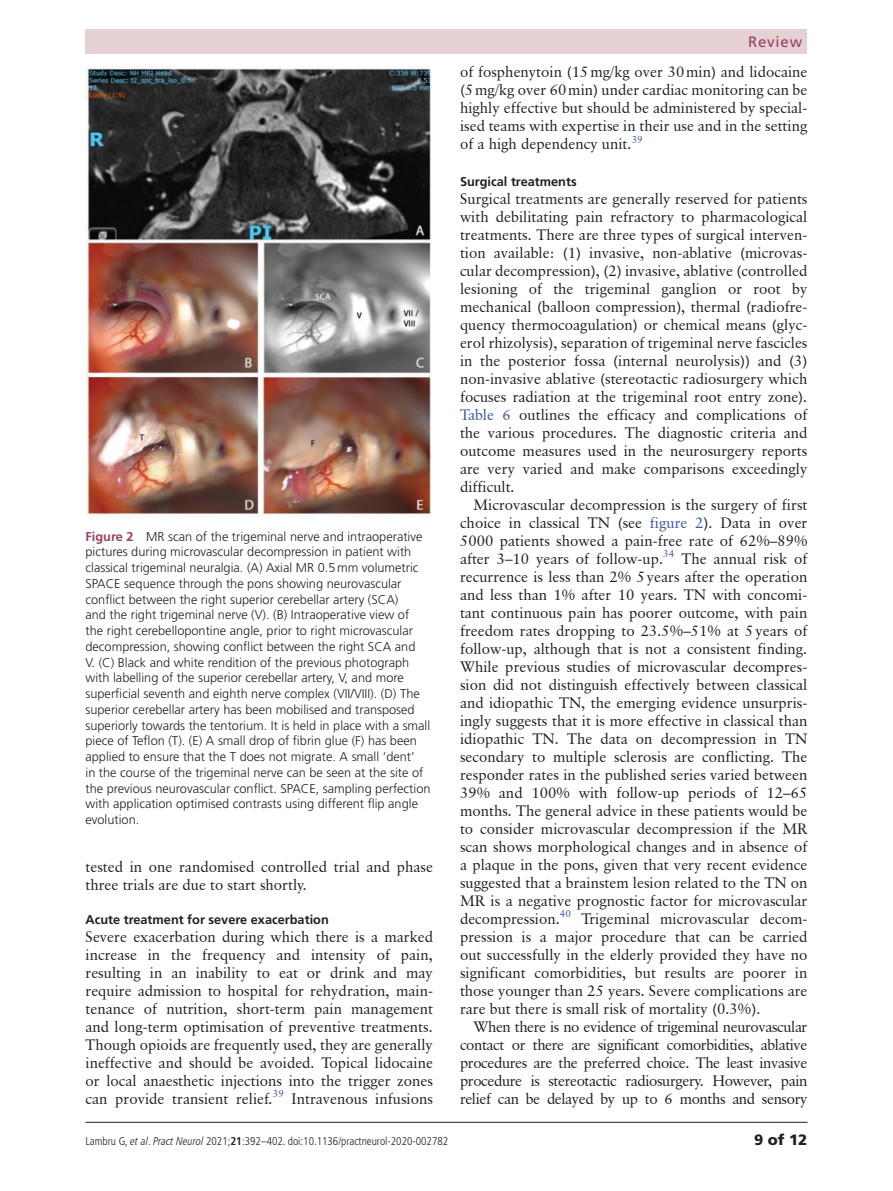
<style>
.page{position:relative;width:893px;height:1191px;background:#fff}
.page>*{position:absolute;margin:0;border:0;box-sizing:border-box;transform-origin:0 0}
.t1{font:15px/18px "Classical Garamond BT";color:#231f20;text-align:justify}
.t2{font:15px "Frutiger LT Std";letter-spacing:.055em;color:#994064}
.t3{font:900 15px "Frutiger LT Std";color:#231f20}
.t4{font:300 12.75px/15.8px "Frutiger LT Std";color:#231f20}
.t5{font:700 12.75px "Frutiger LT Std";color:#231f20}
.t6{font:300 condensed 11.25px "Frutiger LT Pro";color:#231f20}
.s1{font-weight:700;color:#994064}
.s2{color:#3853a3}
.s3{font-style:italic}
.s4{font-weight:700}
</style>
<div class="page">
<hr style="left:86px;top:1122px;width:721px;height:1px;background:#231f20">
<div style="left:86px;top:30px;width:721px;height:24px;background:#e5d0d3"></div>
<img style="left:86px;top:66px;width:345px;height:451px">
<p class="t4" style="left:86px;top:528px;width:347px"><span class="s1">Figure 2</span> MR scan of the trigeminal nerve and intraoperative pictures during microvascular decompression in patient with classical trigeminal neuralgia. (A) Axial MR 0.5mm volumetric SPACE sequence through the pons showing neurovascular conflict between the right superior cerebellar artery (SCA)<br>and the right trigeminal nerve (V). (B) Intraoperative view of<br>the right cerebellopontine angle, prior to right microvascular decompression, showing conflict between the right SCA and<br>V. (C) Black and white rendition of the previous photograph with labelling of the superior cerebellar artery, V, and more superficial seventh and eighth nerve complex (VII/VIII). (D) The superior cerebellar artery has been mobilised and transposed superiorly towards the tentorium. It is held in place with a small piece of Teflon (T). (E) A small drop of fibrin glue (F) has been applied to ensure that the T does not migrate. A small ‘dent’<br>in the course of the trigeminal nerve can be seen at the site of the previous neurovascular conflict. SPACE, sampling perfection with application optimised contrasts using different flip angle evolution.</p>
<p class="t1" style="left:86px;top:857px;width:349px">tested in one randomised controlled trial and phase three trials are due to start shortly.</p>
<p class="t5" style="left:86px;top:912px;width:245px">Acute treatment for severe exacerbation</p>
<p class="t1" style="left:86px;top:927px;width:349px">Severe exacerbation during which there is a marked increase in the frequency and intensity of pain, resulting in an inability to eat or drink and may require admission to hospital for rehydration, main&shy;tenance of nutrition, short-term pain management and long-term optimisation of preventive treatments.<br>Though opioids are frequently used, they are generally ineffective and should be avoided. Topical lidocaine or local anaesthetic injections into the trigger zones can provide transient relief.<sup>39</sup> Intravenous infusions</p>
<p class="t2" style="left:748px;top:33px;width:56px">Review</p>
<p class="t1" style="left:460px;top:63px;width:349px">of fosphenytoin (15mg/kg over 30min) and lidocaine (5mg/kg over 60min) under cardiac monitoring can be highly effective but should be administered by special&shy;ised teams with expertise in their use and in the setting of a high dependency unit.<sup>39</sup></p>
<p class="t5" style="left:460px;top:174px;width:118px">Surgical treatments</p>
<p class="t1" style="left:460px;top:189px;width:349px">Surgical treatments are generally reserved for patients with debilitating pain refractory to pharmacological treatments. There are three types of surgical interven&shy;tion available: (1) invasive, non-ablative (microvas&shy;cular decompression), (2) invasive, ablative (controlled lesioning of the trigeminal ganglion or root by mechanical (balloon compression), thermal (radiofre&shy;quency thermocoagulation) or chemical means (glyc&shy;erol rhizolysis), separation of trigeminal nerve fascicles in the posterior fossa (internal neurolysis)) and (3) non-invasive ablative (stereotactic radiosurgery which focuses radiation at the trigeminal root entry zone).<br><span class="s2">Table 6</span> outlines the efficacy and complications of the various procedures. The diagnostic criteria and outcome measures used in the neurosurgery reports are very varied and make comparisons exceedingly difficult.</p>
<p class="t1" style="left:460px;top:495px;width:349px;text-indent:14px">Microvascular decompression is the surgery of first choice in classical TN (see <span class="s2">figure 2</span>). Data in over 5000 patients showed a pain-free rate of 62%–89% after 3–10 years of follow-up.<sup>34</sup> The annual risk of recurrence is less than 2% 5years after the operation and less than 1% after 10 years. TN with concomi&shy;tant continuous pain has poorer outcome, with pain freedom rates dropping to 23.5%–51% at 5years of follow-up, although that is not a consistent finding.<br>While previous studies of microvascular decompres&shy;sion did not distinguish effectively between classical and idiopathic TN, the emerging evidence unsurpris&shy;ingly suggests that it is more effective in classical than idiopathic TN. The data on decompression in TN secondary to multiple sclerosis are conflicting. The responder rates in the published series varied between 39% and 100% with follow-up periods of 12–65 months. The general advice in these patients would be to consider microvascular decompression if the MR scan shows morphological changes and in absence of a plaque in the pons, given that very recent evidence suggested that a brainstem lesion related to the TN on MR is a negative prognostic factor for microvascular decompression.<sup>40</sup> Trigeminal microvascular decom&shy;pression is a major procedure that can be carried out successfully in the elderly provided they have no significant comorbidities, but results are poorer in those younger than 25 years. Severe complications are rare but there is small risk of mortality (0.3%).</p>
<p class="t1" style="left:460px;top:1017px;width:349px;text-indent:14px">When there is no evidence of trigeminal neurovascular contact or there are significant comorbidities, ablative procedures are the preferred choice. The least invasive procedure is stereotactic radiosurgery. However, pain relief can be delayed by up to 6 months and sensory</p>
<p class="t6" style="left:86px;top:1134px;width:364px">Lambru G, <span class="s3">et al</span>. <span class="s3">Pract Neurol</span> 2021;<span class="s4">21</span>:392–402. doi:10.1136/practneurol-2020-002782</p>
<p class="t3" style="left:754px;top:1130px;width:55px">9 of 12</p>
</div>
